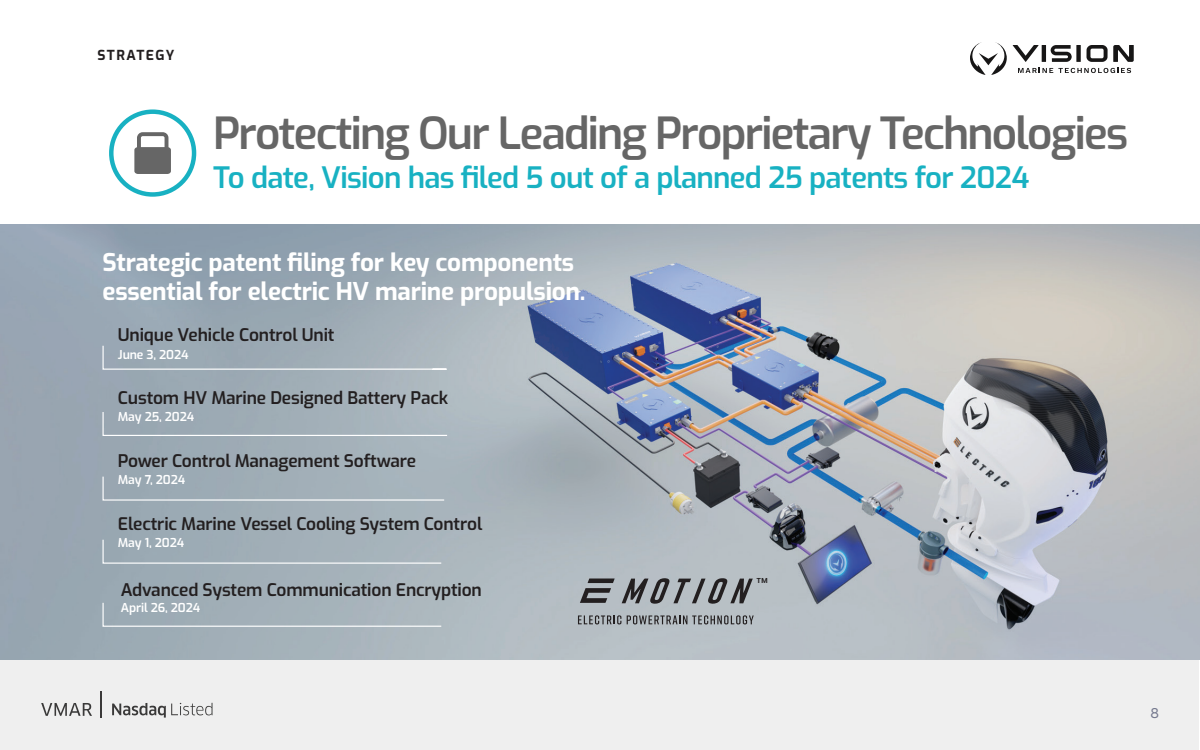
<style>
.page{position:relative;width:1200px;height:750px;background:#fff}
.page>*{position:absolute;margin:0;border:0;box-sizing:border-box;transform-origin:0 0}
.t1{font:600 44.12px "Exo";letter-spacing:-.04em;color:#666}
.t2{font:600 29.38px "Exo";letter-spacing:-.025em;color:#18b1c2}
.t3{font:700 24.38px/29.2px "Exo";letter-spacing:-.01em;color:#fff}
.t4{font:600 17.38px "Exo";letter-spacing:-.01em;color:#231f20}
.t5{font:15.19px "Work Sans";color:#231f20}
.t6{font:15px "Work Sans";color:#75798e}
.t7{font:700 13.75px "Exo";letter-spacing:.1em;color:#231f20}
.t8{font:600 12.25px "Exo";letter-spacing:-.01em;color:#fff}
</style>
<div class="page">
<div style="left:1px;top:535px;width:1198px;height:215px;background:#efefef"></div>
<img style="left:0;top:225px;width:1200px;height:435px">
<svg style="left:1087px;top:45px;width:47px;height:17px"></svg>
<svg style="left:1013px;top:45px;width:26px;height:17px"></svg>
<hr style="left:1042px;top:45px;width:4px;height:17px;background:#171616">
<svg style="left:1051px;top:45px;width:21px;height:17px"></svg>
<div style="left:1076px;top:45px;width:5px;height:17px;background:#171616"></div>
<svg style="left:1018px;top:68px;width:113px;height:5px"></svg>
<svg style="left:970px;top:42px;width:37px;height:33px"></svg>
<svg style="left:134px;top:132px;width:37px;height:42px"></svg>
<div style="left:109px;top:109px;width:87px;height:88px;border:4px solid #18b1c2;border-radius:50%"></div>
<svg style="left:102px;top:345px;width:346px;height:25px"></svg>
<svg style="left:102px;top:411px;width:346px;height:26px"></svg>
<svg style="left:102px;top:475px;width:343px;height:26px"></svg>
<svg style="left:102px;top:539px;width:340px;height:25px"></svg>
<svg style="left:102px;top:602px;width:340px;height:25px"></svg>
<svg style="left:578px;top:615px;width:43px;height:9px"></svg>
<svg style="left:627px;top:615px;width:127px;height:9px"></svg>
<svg style="left:580px;top:579px;width:35px;height:24px"></svg>
<svg style="left:622px;top:578px;width:131px;height:26px"></svg>
<p class="t7" style="left:98px;top:45px;width:79px">STRATEGY</p>
<h1 class="t1" style="left:213px;top:101px;width:917px">Protecting Our Leading Proprietary Technologies</h1>
<h2 class="t2" style="left:213px;top:156px;width:818px">To date, Vision has filed 5 out of a planned 25 patents for 2024</h2>
<h3 class="t3" style="left:102px;top:246px;width:485px">Strategic patent filing for key components essential for electric HV marine propulsion.</h3>
<p class="t4" style="left:118px;top:322px;width:218px">Unique Vehicle Control Unit</p>
<p class="t8" style="left:118px;top:345px;width:72px">June 3, 2024</p>
<p class="t4" style="left:118px;top:385px;width:332px">Custom HV Marine Designed Battery Pack</p>
<p class="t8" style="left:118px;top:407px;width:78px">May 25, 2024</p>
<p class="t4" style="left:118px;top:448px;width:300px">Power Control Management Software</p>
<p class="t8" style="left:118px;top:470px;width:69px">May 7, 2024</p>
<p class="t4" style="left:118px;top:512px;width:366px">Electric Marine Vessel Cooling System Control</p>
<p class="t8" style="left:118px;top:533px;width:68px">May 1, 2024</p>
<p class="t4" style="left:121px;top:577px;width:363px">Advanced System Communication Encryption</p>
<p class="t8" style="left:121px;top:599px;width:81px">April 26, 2024</p>
<p class="t5" style="left:756px;top:571px;width:14px">™</p>
<p class="t6" style="left:1150px;top:702px;width:11px">8</p>
</div>
